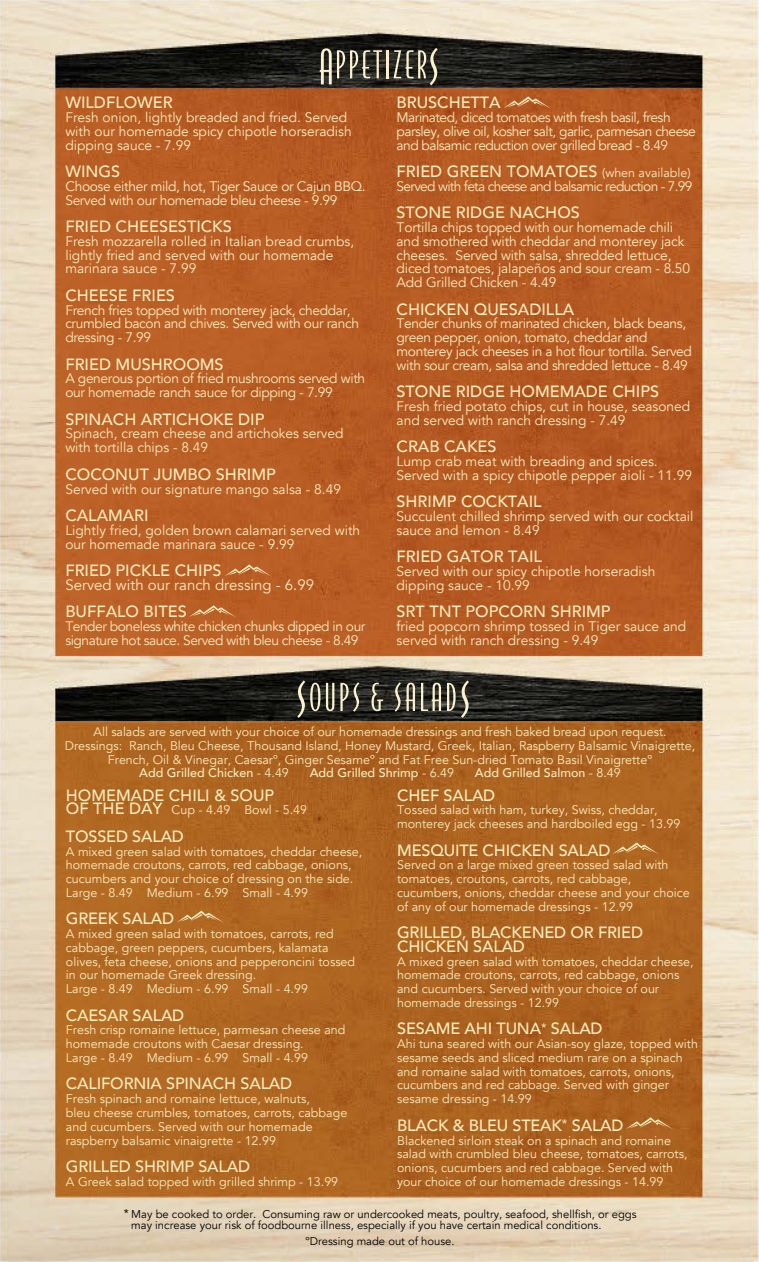
<style>
.page{position:relative;width:759px;height:1262px;background:#fff}
.page>*{position:absolute;margin:0;border:0;box-sizing:border-box;transform-origin:0 0}
.t1{font:500 16.25px/13.8px "Avenir";color:#f9ecbd}
.t2{font:15px "Avenir";color:#f9ecbd}
.t3{font:13.75px/13.8px "Avenir";letter-spacing:-.01em;color:#f9ecbd}
.t4{font:13.75px/13.8px "Avenir";letter-spacing:-.035em;color:#f9ecbd}
.t5{font:13.75px "Avenir";letter-spacing:-.05em;color:#f9ecbd}
.t6{font:12.5px/13.8px "Avenir";color:#f9ecbd}
.t7{font:500 12.5px "Avenir";color:#f9ecbd}
.t8{font:11.25px/11.9px "Avenir";color:#000}
.s1{font-weight:400;font-size:12.5px}
.s2{font-weight:400}
.s3{font-weight:500;font-size:16.25px}
</style>
<div class="page">
<img style="left:0;top:0;width:759px;height:1261px">
<hr style="left:386px;top:50px;width:3px;height:28px;background:#fbf1cf">
<svg style="left:320px;top:48px;width:62px;height:36px;background:#5c5a4d"></svg>
<svg style="left:393px;top:48px;width:45px;height:37px;background:#565448"></svg>
<svg style="left:224px;top:564px;width:48px;height:12px"></svg>
<svg style="left:189px;top:605px;width:47px;height:12px"></svg>
<svg style="left:503px;top:96px;width:48px;height:13px"></svg>
<svg style="left:326px;top:682px;width:8px;height:29px"></svg>
<svg style="left:340px;top:682px;width:19px;height:29px"></svg>
<svg style="left:371px;top:682px;width:12px;height:29px"></svg>
<svg style="left:394px;top:682px;width:21px;height:29px"></svg>
<svg style="left:421px;top:682px;width:20px;height:29px"></svg>
<svg style="left:447px;top:682px;width:8px;height:29px"></svg>
<svg style="left:297px;top:680px;width:23px;height:37px"></svg>
<svg style="left:461px;top:680px;width:8px;height:37px"></svg>
<svg style="left:612px;top:842px;width:47px;height:12px"></svg>
<svg style="left:626px;top:1117px;width:47px;height:12px"></svg>
<svg style="left:176px;top:910px;width:48px;height:12px"></svg>
<h1 class="t1" style="left:65px;top:95px;width:109px">WILDFLOWER</h1>
<p class="t3" style="left:65px;top:111px;width:288px">Fresh onion, lightly breaded and fried. Served with our homemade spicy chipotle horseradish dipping sauce - 7.99</p>
<h1 class="t1" style="left:65px;top:164px;width:56px">WINGS</h1>
<p class="t3" style="left:65px;top:179px;width:302px">Choose either mild, hot, Tiger Sauce or Cajun BBQ.<br>Served with our homemade bleu cheese - 9.99</p>
<h1 class="t1" style="left:65px;top:219px;width:168px">FRIED CHEESESTICKS</h1>
<p class="t3" style="left:65px;top:234px;width:290px">Fresh mozzarella rolled in Italian bread crumbs, lightly fried and served with our homemade marinara sauce - 7.99</p>
<h1 class="t1" style="left:65px;top:287px;width:111px">CHEESE FRIES</h1>
<p class="t3" style="left:65px;top:303px;width:295px">French fries topped with monterey jack, cheddar, crumbled bacon and chives. Served with our ranch dressing - 7.99</p>
<h1 class="t1" style="left:65px;top:356px;width:160px">FRIED MUSHROOMS</h1>
<p class="t3" style="left:65px;top:372px;width:301px">A generous portion of fried mushrooms served with our homemade ranch sauce for dipping - 7.99</p>
<h1 class="t1" style="left:65px;top:411px;width:200px">SPINACH ARTICHOKE DIP</h1>
<p class="t3" style="left:65px;top:427px;width:280px">Spinach, cream cheese and artichokes served with tortilla chips - 8.49</p>
<h1 class="t1" style="left:65px;top:466px;width:212px">COCONUT JUMBO SHRIMP</h1>
<p class="t3" style="left:65px;top:482px;width:277px">Served with our signature mango salsa - 8.49</p>
<h1 class="t1" style="left:65px;top:507px;width:85px">CALAMARI</h1>
<p class="t3" style="left:65px;top:523px;width:296px">Lightly fried, golden brown calamari served with our homemade marinara sauce - 9.99</p>
<h1 class="t1" style="left:65px;top:562px;width:157px">FRIED PICKLE CHIPS</h1>
<p class="t2" style="left:65px;top:575px;width:250px">Served with our ranch dressing - 6.99</p>
<h1 class="t1" style="left:65px;top:604px;width:123px">BUFFALO BITES</h1>
<p class="t4" style="left:65px;top:619px;width:301px">Tender boneless white chicken chunks dipped in our signature hot sauce. Served with bleu cheese - 8.49</p>
<h1 class="t1" style="left:396px;top:95px;width:106px">BRUSCHETTA</h1>
<p class="t4" style="left:396px;top:111px;width:301px">Marinated, diced tomatoes with fresh basil, fresh parsley, olive oil, kosher salt, garlic, parmesan cheese and balsamic reduction over grilled bread - 8.49</p>
<h1 class="t1" style="left:396px;top:164px;width:296px">FRIED GREEN TOMATOES <span class="s1">(when available)</span></h1>
<p class="t5" style="left:396px;top:178px;width:297px">Served with feta cheese and balsamic reduction - 7.99</p>
<h1 class="t1" style="left:396px;top:205px;width:185px">STONE RIDGE NACHOS</h1>
<p class="t3" style="left:396px;top:221px;width:295px">Tortilla chips topped with our homemade chili and smothered with cheddar and monterey jack cheeses. Served with salsa, shredded lettuce, diced tomatoes, jalapeños and sour cream - 8.50<br>Add Grilled Chicken - 4.49</p>
<h1 class="t1" style="left:396px;top:301px;width:179px">CHICKEN QUESADILLA</h1>
<p class="t3" style="left:396px;top:317px;width:297px">Tender chunks of marinated chicken, black beans, green pepper, onion, tomato, cheddar and monterey jack cheeses in a hot flour tortilla. Served with sour cream, salsa and shredded lettuce - 8.49</p>
<h1 class="t1" style="left:396px;top:384px;width:264px">STONE RIDGE HOMEMADE CHIPS</h1>
<p class="t3" style="left:396px;top:399px;width:295px">Fresh fried potato chips, cut in house, seasoned and served with ranch dressing - 7.49</p>
<h1 class="t1" style="left:396px;top:439px;width:101px">CRAB CAKES</h1>
<p class="t3" style="left:396px;top:454px;width:297px">Lump crab meat with breading and spices.<br>Served with a spicy chipotle pepper aioli - 11.99</p>
<h1 class="t1" style="left:396px;top:494px;width:147px">SHRIMP COCKTAIL</h1>
<p class="t3" style="left:396px;top:509px;width:298px">Succulent chilled shrimp served with our cocktail sauce and lemon - 8.49</p>
<h1 class="t1" style="left:396px;top:549px;width:147px">FRIED GATOR TAIL</h1>
<p class="t3" style="left:396px;top:564px;width:260px">Served with our spicy chipotle horseradish dipping sauce - 10.99</p>
<h1 class="t1" style="left:396px;top:604px;width:215px">SRT TNT POPCORN SHRIMP</h1>
<p class="t3" style="left:396px;top:619px;width:291px">fried popcorn shrimp tossed in Tiger sauce and served with ranch dressing - 9.49</p>
<p class="t6" style="left:94px;top:725px;width:574px">All salads are served with your choice of our homemade dressings and fresh baked bread upon request.</p>
<p class="t6" style="left:65px;top:739px;width:632px">Dressings: Ranch, Bleu Cheese, Thousand Island, Honey Mustard, Greek, Italian, Raspberry Balsamic Vinaigrette,</p>
<p class="t6" style="left:108px;top:752px;width:546px">French, Oil &amp; Vinegar, Caesarº, Ginger Sesameº and Fat Free Sun-dried Tomato Basil Vinaigretteº</p>
<p class="t7" style="left:139px;top:762px;width:151px">Add Grilled Chicken <span class="s2">- 4.49</span></p>
<p class="t7" style="left:310px;top:762px;width:146px">Add Grilled Shrimp <span class="s2">- 6.49</span></p>
<p class="t7" style="left:475px;top:762px;width:147px">Add Grilled Salmon <span class="s2">- 8.49</span></p>
<h1 class="t1" style="left:66px;top:787px;width:210px">HOMEMADE CHILI &amp; SOUP</h1>
<p class="t6" style="left:66px;top:803px;width:243px"><span class="s3">OF THE DAY</span> Cup - 4.49 Bowl - 5.49</p>
<h1 class="t1" style="left:66px;top:828px;width:120px">TOSSED SALAD</h1>
<p class="t6" style="left:66px;top:844px;width:298px">A mixed green salad with tomatoes, cheddar cheese, homemade croutons, carrots, red cabbage, onions, cucumbers and your choice of dressing on the side.<br>Large - 8.49 Medium - 6.99 Small - 4.99</p>
<h1 class="t1" style="left:66px;top:910px;width:110px">GREEK SALAD</h1>
<p class="t6" style="left:66px;top:927px;width:291px">A mixed green salad with tomatoes, carrots, red cabbage, green peppers, cucumbers, kalamata olives, feta cheese, onions and pepperoncini tossed in our homemade Greek dressing.<br>Large - 8.49 Medium - 6.99 Small - 4.99</p>
<h1 class="t1" style="left:66px;top:1007px;width:120px">CAESAR SALAD</h1>
<p class="t6" style="left:66px;top:1023px;width:281px">Fresh crisp romaine lettuce, parmesan cheese and homemade croutons with Caesar dressing.<br>Large - 8.49 Medium - 6.99 Small - 4.99</p>
<h1 class="t1" style="left:66px;top:1075px;width:228px">CALIFORNIA SPINACH SALAD</h1>
<p class="t6" style="left:66px;top:1092px;width:283px">Fresh spinach and romaine lettuce, walnuts,<br>bleu cheese crumbles, tomatoes, carrots, cabbage and cucumbers. Served with our homemade raspberry balsamic vinaigrette - 12.99</p>
<h1 class="t1" style="left:66px;top:1158px;width:186px">GRILLED SHRIMP SALAD</h1>
<p class="t6" style="left:66px;top:1174px;width:274px">A Greek salad topped with grilled shrimp - 13.99</p>
<h1 class="t1" style="left:397px;top:787px;width:100px">CHEF SALAD</h1>
<p class="t6" style="left:397px;top:803px;width:285px">Tossed salad with ham, turkey, Swiss, cheddar, monterey jack cheeses and hardboiled egg - 13.99</p>
<h1 class="t1" style="left:397px;top:842px;width:215px">MESQUITE CHICKEN SALAD</h1>
<p class="t6" style="left:397px;top:858px;width:294px">Served on a large mixed green tossed salad with tomatoes, croutons, carrots, red cabbage, cucumbers, onions, cheddar cheese and your choice of any of our homemade dressings - 12.99</p>
<h1 class="t1" style="left:397px;top:924px;width:247px">GRILLED, BLACKENED OR FRIED<br>CHICKEN SALAD</h1>
<p class="t6" style="left:397px;top:954px;width:298px">A mixed green salad with tomatoes, cheddar cheese, homemade croutons, carrots, red cabbage, onions and cucumbers. Served with your choice of our homemade dressings - 12.99</p>
<h1 class="t1" style="left:397px;top:1020px;width:207px">SESAME AHI TUNA<sup>*</sup> SALAD</h1>
<p class="t6" style="left:397px;top:1037px;width:302px">Ahi tuna seared with our Asian-soy glaze, topped with sesame seeds and sliced medium rare on a spinach and romaine salad with tomatoes, carrots, onions, cucumbers and red cabbage. Served with ginger sesame dressing - 14.99</p>
<h1 class="t1" style="left:397px;top:1117px;width:228px">BLACK &amp; BLEU STEAK<sup>*</sup> SALAD</h1>
<p class="t6" style="left:397px;top:1133px;width:292px">Blackened sirloin steak on a spinach and romaine salad with crumbled bleu cheese, tomatoes, carrots, onions, cucumbers and red cabbage. Served with your choice of our homemade dressings - 14.99</p>
<p class="t8" style="left:131px;top:1207px;width:507px;text-indent:-7px">* May be cooked to order. Consuming raw or undercooked meats, poultry, seafood, shellfish, or eggs may increase your risk of foodbourne illness, especially if you have certain medical conditions.</p>
<p class="t8" style="left:305px;top:1235px;width:151px">ºDressing made out of house.</p>
</div>
